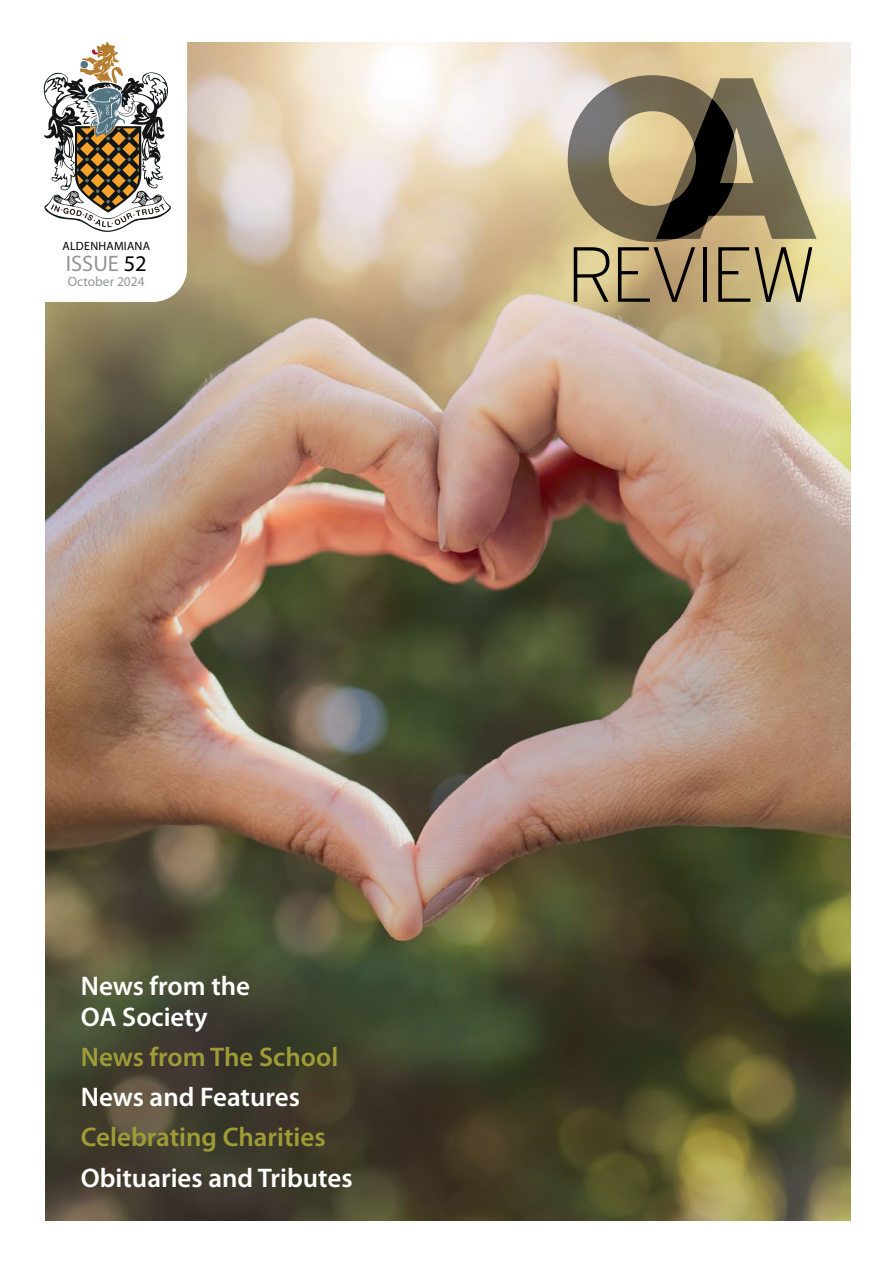
<style>
.page{position:relative;width:893px;height:1263px;background:#fff}
.page>*{position:absolute;margin:0;border:0;box-sizing:border-box;transform-origin:0 0}
.t1{font:600 27px/31.5px "Myriad Pro";color:#fff}
.t2{font:600 27px "Myriad Pro";color:#9f9c37}
.t3{font:22.5px "Myriad Pro";color:#939598}
.t4{font:13.5px "Myriad Pro";color:#939598}
.t5{font:12px "Myriad Pro";letter-spacing:.02em;color:#000}
.s1{color:#000}
</style>
<div class="page">
<img style="left:46px;top:43px;width:804px;height:1177px">
<svg style="left:46px;top:43px;width:141px;height:259px"></svg>
<svg style="left:43px;top:42px;width:128px;height:190px"></svg>
<svg style="left:568px;top:75px;width:249px;height:227px;background:#9a8d6d"></svg>
<p class="t5" style="left:62px;top:238px;width:89px">ALDENHAMIANA</p>
<p class="t3" style="left:66px;top:250px;width:83px">ISSUE <span class="s1">52</span></p>
<p class="t4" style="left:68px;top:273px;width:78px">October 2024</p>
<p class="t1" style="left:81px;top:969px;width:171px">News from the<br>OA Society</p>
<p class="t2" style="left:81px;top:1040px;width:259px">News from The School</p>
<p class="t1" style="left:81px;top:1081px;width:221px">News and Features</p>
<p class="t2" style="left:81px;top:1120px;width:246px">Celebrating Charities</p>
<p class="t1" style="left:81px;top:1161px;width:273px">Obituaries and Tributes</p>
</div>
